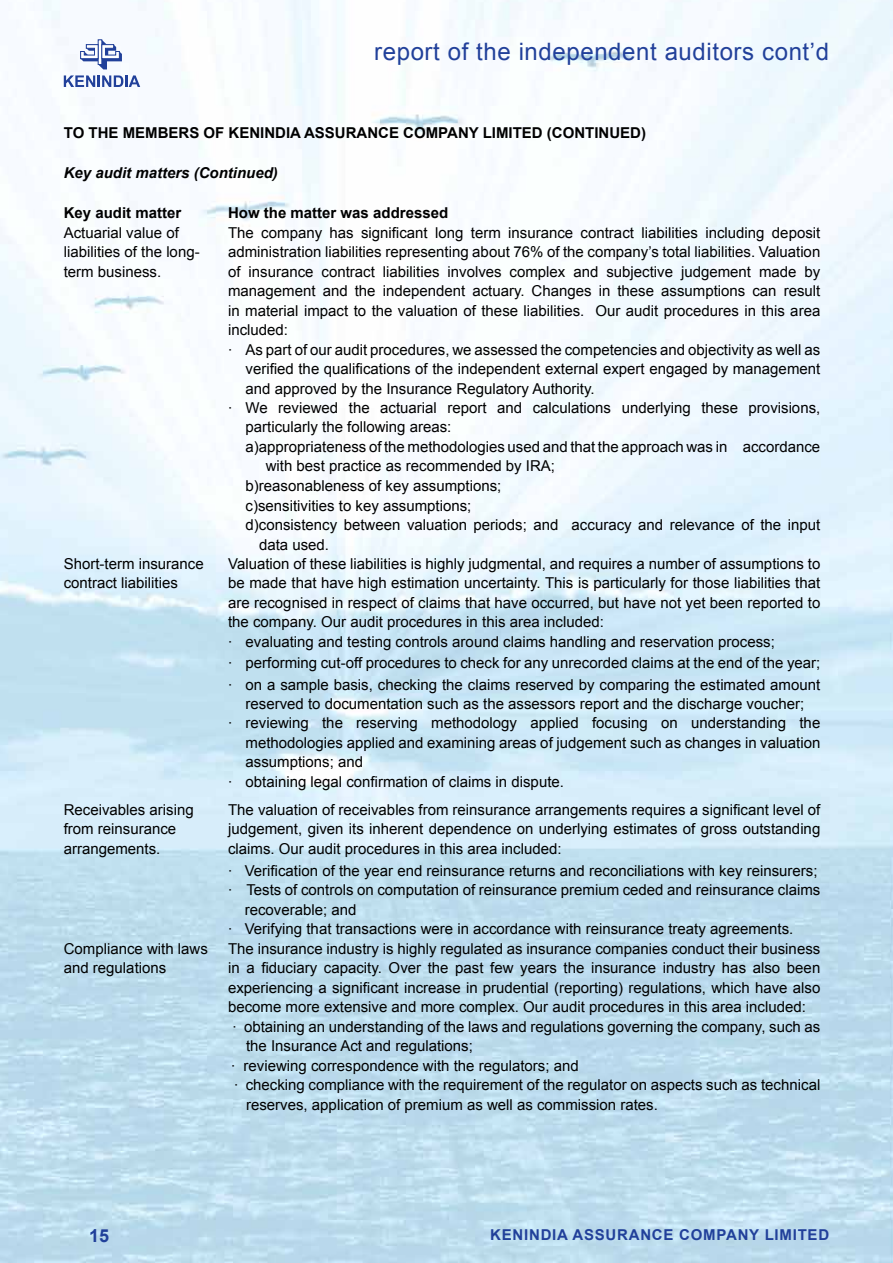
<style>
.page{position:relative;width:893px;height:1263px;background:#fff}
.page>*{position:absolute;margin:0;border:0;box-sizing:border-box;transform-origin:0 0}
.t1{font:24px "Arial";letter-spacing:.025em;color:#21409a}
.t2{font:700 18px "Arial";color:#21409a}
.t3{font:15px/19.5px "Arial";color:#000}
.t4{font:700 15px "Arial";color:#000}
.t5{font:700 15px "Arial";letter-spacing:.05em;color:#21409a}
.t6{font:italic 700 15px "Arial";color:#000}
</style>
<div class="page">
<img style="left:0;top:0;width:893px;height:1263px">
<svg style="left:80px;top:40px;width:42px;height:29px"></svg>
<svg style="left:64px;top:75px;width:76px;height:12px"></svg>
<h1 class="t1" style="left:374px;top:36px;width:456px">report of the independent auditors cont’d</h1>
<p class="t4" style="left:64px;top:123px;width:584px">TO THE MEMBERS OF KENINDIA ASSURANCE COMPANY LIMITED (CONTINUED)</p>
<p class="t6" style="left:64px;top:162px;width:216px">Key audit matters (Continued)</p>
<p class="t4" style="left:64px;top:203px;width:119px">Key audit matter</p>
<p class="t4" style="left:228px;top:203px;width:222px">How the matter was addressed</p>
<p class="t3" style="left:64px;top:223px;width:137px">Actuarial value of liabilities of the long&shy;term business.</p>
<p class="t3" style="left:228px;top:223px;width:594px">The company has significant long term insurance contract liabilities including deposit</p>
<p class="t3" style="left:228px;top:242px;width:594px">administration liabilities representing about 76% of the company’s total liabilities. Valuation</p>
<p class="t3" style="left:228px;top:262px;width:594px">of insurance contract liabilities involves complex and subjective judgement made by</p>
<p class="t3" style="left:228px;top:281px;width:594px">management and the independent actuary. Changes in these assumptions can result</p>
<p class="t3" style="left:228px;top:301px;width:594px">in material impact to the valuation of these liabilities. Our audit procedures in this area</p>
<p class="t3" style="left:228px;top:320px;width:62px">included:</p>
<p class="t3" style="left:228px;top:340px;width:594px">· As part of our audit procedures, we assessed the competencies and objectivity as well as</p>
<p class="t3" style="left:246px;top:359px;width:576px">verified the qualifications of the independent external expert engaged by management</p>
<p class="t3" style="left:246px;top:379px;width:351px">and approved by the Insurance Regulatory Authority.</p>
<p class="t3" style="left:228px;top:398px;width:594px">· We reviewed the actuarial report and calculations underlying these provisions,</p>
<p class="t3" style="left:246px;top:418px;width:207px">particularly the following areas:</p>
<p class="t3" style="left:246px;top:437px;width:576px">a)appropriateness of the methodologies used and that the approach was in accordance</p>
<p class="t3" style="left:266px;top:457px;width:291px">with best practice as recommended by IRA;</p>
<p class="t3" style="left:246px;top:476px;width:257px">b)reasonableness of key assumptions;</p>
<p class="t3" style="left:246px;top:496px;width:227px">c)sensitivities to key assumptions;</p>
<p class="t3" style="left:246px;top:515px;width:576px">d)consistency between valuation periods; and accuracy and relevance of the input</p>
<p class="t3" style="left:259px;top:535px;width:72px">data used.</p>
<p class="t3" style="left:64px;top:554px;width:142px">Short-term insurance contract liabilities</p>
<p class="t3" style="left:228px;top:554px;width:594px">Valuation of these liabilities is highly judgmental, and requires a number of assumptions to be made that have high estimation uncertainty. This is particularly for those liabilities that are recognised in respect of claims that have occurred, but have not yet been reported to the company. Our audit procedures in this area included:<br>· evaluating and testing controls around claims handling and reservation process;</p>
<p class="t3" style="left:228px;top:652px;width:594px;line-height:21.3px">· performing cut-off procedures to check for any unrecorded claims at the end of the year; · on a sample basis, checking the claims reserved by comparing the estimated amount</p>
<p class="t3" style="left:246px;top:694px;width:560px">reserved to documentation such as the assessors report and the discharge voucher;</p>
<p class="t3" style="left:228px;top:713px;width:594px">· reviewing the reserving methodology applied focusing on understanding the</p>
<p class="t3" style="left:246px;top:733px;width:576px">methodologies applied and examining areas of judgement such as changes in valuation</p>
<p class="t3" style="left:246px;top:752px;width:119px">assumptions; and</p>
<p class="t3" style="left:228px;top:772px;width:337px">· obtaining legal confirmation of claims in dispute.</p>
<p class="t3" style="left:64px;top:800px;width:132px">Receivables arising from reinsurance arrangements.</p>
<p class="t3" style="left:228px;top:800px;width:594px;text-align:justify">The valuation of receivables from reinsurance arrangements requires a significant level of judgement, given its inherent dependence on underlying estimates of gross outstanding claims. Our audit procedures in this area included:</p>
<p class="t3" style="left:228px;top:861px;width:591px">· Verification of the year end reinsurance returns and reconciliations with key reinsurers;</p>
<p class="t3" style="left:228px;top:880px;width:594px">· Tests of controls on computation of reinsurance premium ceded and reinsurance claims</p>
<p class="t3" style="left:245px;top:900px;width:113px">recoverable; and</p>
<p class="t3" style="left:228px;top:919px;width:567px">· Verifying that transactions were in accordance with reinsurance treaty agreements.</p>
<p class="t3" style="left:64px;top:939px;width:146px">Compliance with laws and regulations</p>
<p class="t3" style="left:228px;top:939px;width:594px">The insurance industry is highly regulated as insurance companies conduct their business</p>
<p class="t3" style="left:228px;top:958px;width:594px">in a fiduciary capacity. Over the past few years the insurance industry has also been</p>
<p class="t3" style="left:228px;top:978px;width:594px">experiencing a significant increase in prudential (reporting) regulations, which have also</p>
<p class="t3" style="left:228px;top:997px;width:579px">become more extensive and more complex. Our audit procedures in this area included:</p>
<p class="t3" style="left:233px;top:1017px;width:589px">· obtaining an understanding of the laws and regulations governing the company, such as</p>
<p class="t3" style="left:246px;top:1036px;width:228px">the Insurance Act and regulations;</p>
<p class="t3" style="left:231px;top:1056px;width:349px">· reviewing correspondence with the regulators; and</p>
<p class="t3" style="left:234px;top:1075px;width:588px">· checking compliance with the requirement of the regulator on aspects such as technical</p>
<p class="t3" style="left:246px;top:1095px;width:413px">reserves, application of premium as well as commission rates.</p>
<p class="t2" style="left:89px;top:1223px;width:22px">15</p>
<p class="t5" style="left:490px;top:1225px;width:340px">KENINDIA ASSURANCE COMPANY LIMITED</p>
</div>
